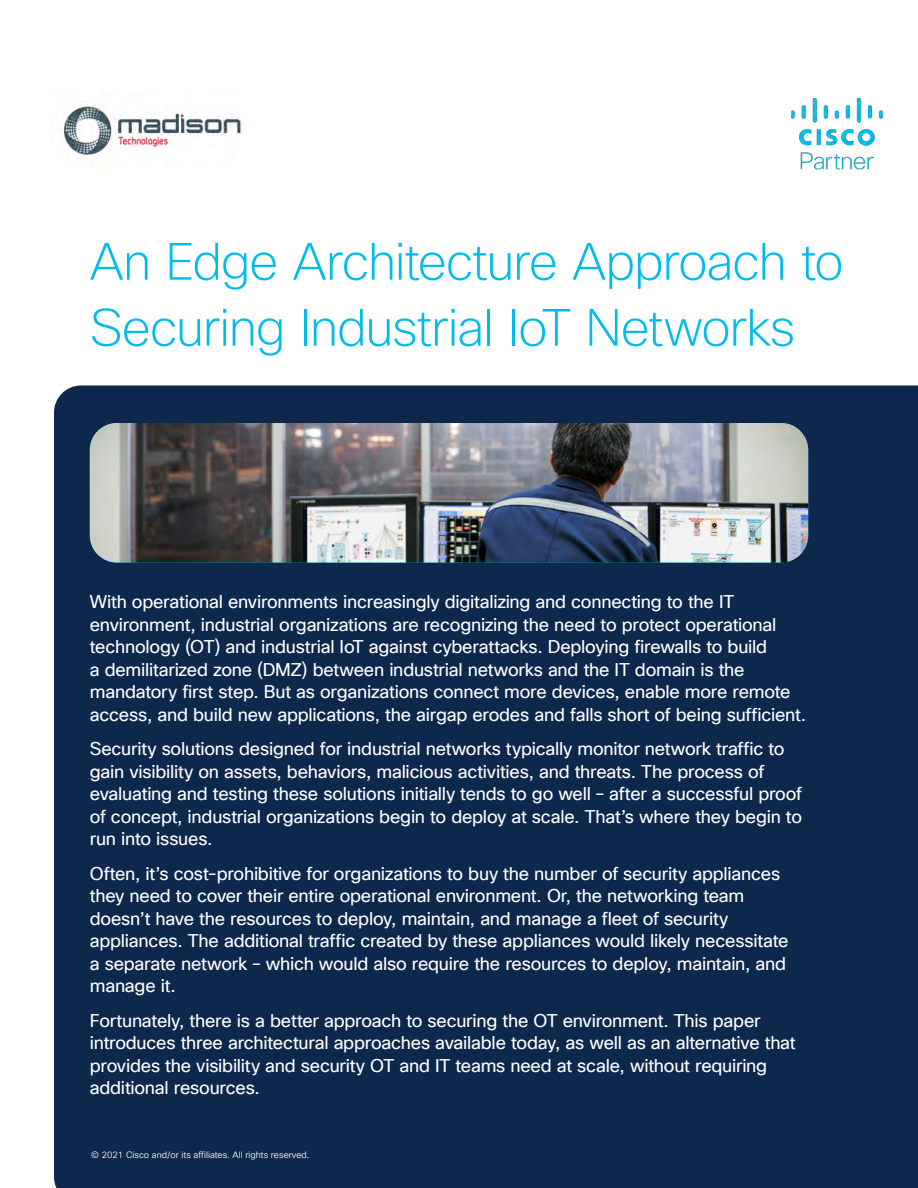
<style>
.page{position:relative;width:918px;height:1188px;background:#fff}
.page>*{position:absolute;margin:0;border:0;box-sizing:border-box;transform-origin:0 0}
.t1{font:200 51px/66px "Cisco Sans TT";letter-spacing:-.02em;color:#00bceb}
.t2{font:18px/22.5px "Cisco Sans TT";letter-spacing:-.015em;color:#fff}
.t3{font:9px "Cisco Sans TT Light";color:#fff}
</style>
<div class="page">
<div style="left:54px;top:386px;width:864px;height:802px;background:#0d274d"></div>
<img style="left:90px;top:423px;width:718px;height:139px">
<img style="left:790px;top:97px;width:93px;height:73px">
<img style="left:63px;top:106px;width:179px;height:50px">
<h1 class="t1" style="left:90px;top:230px;width:755px">An Edge Architecture Approach to<br>Securing Industrial IoT Networks</h1>
<p class="t2" style="left:90px;top:591px;width:718px">With operational environments increasingly digitalizing and connecting to the IT environment, industrial organizations are recognizing the need to protect operational technology (OT) and industrial IoT against cyberattacks. Deploying firewalls to build<br>a demilitarized zone (DMZ) between industrial networks and the IT domain is the mandatory first step. But as organizations connect more devices, enable more remote access, and build new applications, the airgap erodes and falls short of being sufficient.</p>
<p class="t2" style="left:90px;top:738px;width:714px">Security solutions designed for industrial networks typically monitor network traffic to gain visibility on assets, behaviors, malicious activities, and threats. The process of evaluating and testing these solutions initially tends to go well – after a successful proof of concept, industrial organizations begin to deploy at scale. That’s where they begin to run into issues.</p>
<p class="t2" style="left:90px;top:863px;width:700px">Often, it’s cost-prohibitive for organizations to buy the number of security appliances they need to cover their entire operational environment. Or, the networking team doesn’t have the resources to deploy, maintain, and manage a fleet of security appliances. The additional traffic created by these appliances would likely necessitate a separate network – which would also require the resources to deploy, maintain, and manage it.</p>
<p class="t2" style="left:90px;top:1010px;width:707px">Fortunately, there is a better approach to securing the OT environment. This paper introduces three architectural approaches available today, as well as an alternative that provides the visibility and security OT and IT teams need at scale, without requiring additional resources.</p>
<p class="t3" style="left:91px;top:1149px;width:220px">© 2021 Cisco and/or its affiliates. All rights reserved.</p>
</div>
